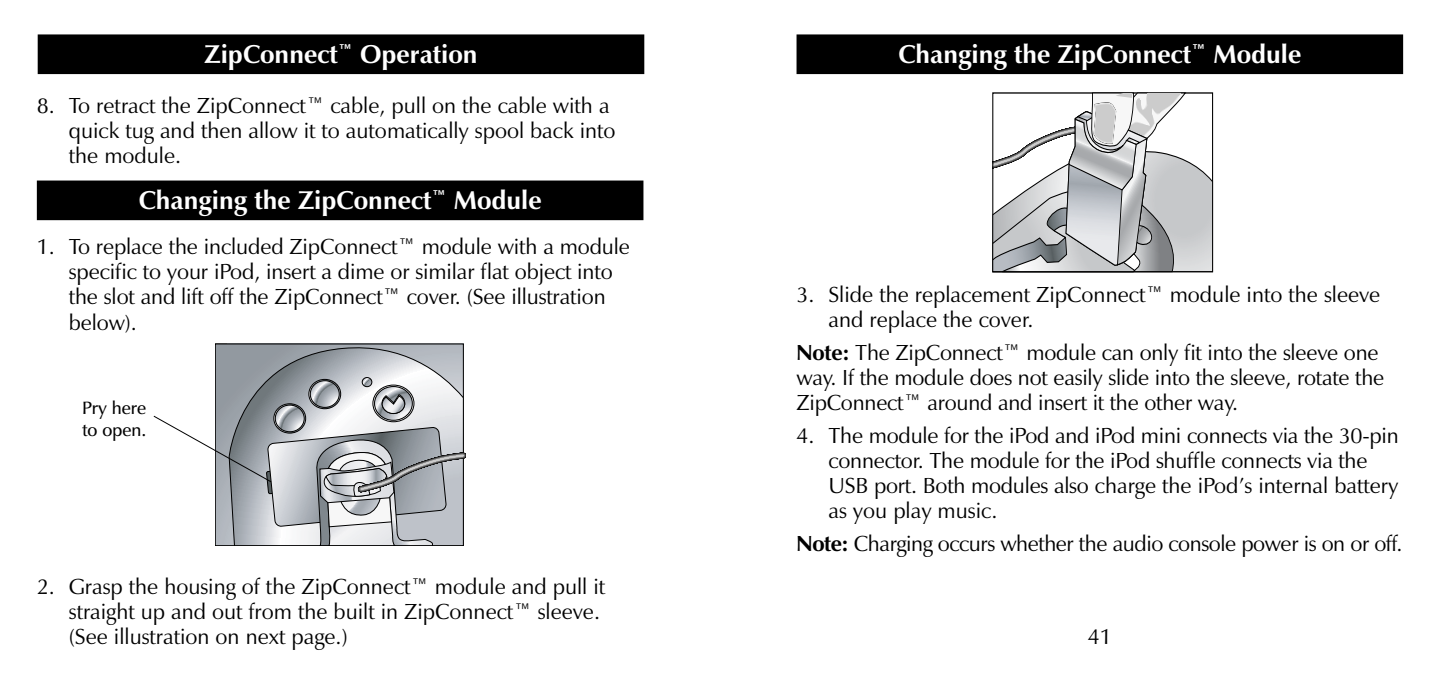
<style>
.page{position:relative;width:1440px;height:681px;background:#fff}
.page>*{position:absolute;margin:0;border:0;box-sizing:border-box;transform-origin:0 0}
.t1{font:700 26px "Zapf Humanist 601 BT";color:#fff}
.t2{font:22px/25px "Zapf Humanist 601 BT";letter-spacing:-.005em;color:#000}
.t3{font:600 18px/22px "Zapf Humanist 601 BT";color:#000}
.s1{font-weight:700}
</style>
<div class="page">
<svg style="left:992px;top:92px;width:221px;height:180px"></svg>
<div style="left:797px;top:34px;width:606px;height:40px;background:#000"></div>
<div style="left:37px;top:180px;width:606px;height:40px;background:#000"></div>
<svg style="left:229px;top:343px;width:235px;height:51px;background:#a8adb2"></svg>
<svg style="left:373px;top:385px;width:41px;height:36px"></svg>
<div style="left:373px;top:385px;width:41px;height:37px;border:1px solid #000;border-radius:50%"></div>
<svg style="left:309px;top:379px;width:32px;height:29px"></svg>
<div style="left:309px;top:379px;width:32px;height:29px;border:1px solid #000;border-radius:50%"></div>
<svg style="left:375px;top:386px;width:37px;height:34px"></svg>
<div style="left:374px;top:386px;width:39px;height:34px;border:1px solid #000;border-radius:50%"></div>
<svg style="left:310px;top:380px;width:29px;height:27px"></svg>
<div style="left:310px;top:380px;width:29px;height:27px;border:1px solid #000;border-radius:50%"></div>
<svg style="left:362px;top:377px;width:10px;height:9px"></svg>
<div style="left:362px;top:377px;width:10px;height:9px;border:1px solid #000;border-radius:50%"></div>
<div style="left:38px;top:34px;width:606px;height:40px;background:#000"></div>
<svg style="left:153px;top:394px;width:313px;height:151px"></svg>
<p class="t1" style="left:204px;top:38px;width:275px">ZipConnect<sup>™</sup> Operation</p>
<p class="t2" style="left:69px;top:93px;width:548px;text-indent:-32px">8. To retract the ZipConnect™ cable, pull on the cable with a quick tug and then allow it to automatically spool back into the module.</p>
<p class="t1" style="left:139px;top:184px;width:404px">Changing the ZipConnect<sup>™</sup> Module</p>
<p class="t2" style="left:69px;top:234px;width:563px;text-indent:-32px">1. To replace the included ZipConnect™ module with a module specific to your iPod, insert a dime or similar flat object into the slot and lift off the ZipConnect™ cover. (See illustration below).</p>
<p class="t3" style="left:82px;top:396px;width:66px">Pry here to open.</p>
<p class="t2" style="left:69px;top:574px;width:538px;text-indent:-32px">2. Grasp the housing of the ZipConnect™ module and pull it straight up and out from the built in ZipConnect™ sleeve. (See illustration on next page.)</p>
<p class="t1" style="left:898px;top:38px;width:404px">Changing the ZipConnect<sup>™</sup> Module</p>
<p class="t2" style="left:829px;top:281px;width:553px;text-indent:-32px">3. Slide the replacement ZipConnect™ module into the sleeve and replace the cover.</p>
<p class="t2" style="left:797px;top:340px;width:589px"><span class="s1">Note:</span> The ZipConnect™ module can only fit into the sleeve one way. If the module does not easily slide into the sleeve, rotate the<br>ZipConnect™ around and insert it the other way.</p>
<p class="t2" style="left:829px;top:423px;width:572px;text-indent:-32px">4. The module for the iPod and iPod mini connects via the 30-pin connector. The module for the iPod shuffle connects via the USB port. Both modules also charge the iPod’s internal battery as you play music.</p>
<p class="t2" style="left:797px;top:531px;width:607px"><span class="s1">Note:</span> Charging occurs whether the audio console power is on or off.</p>
<p class="t2" style="left:1088px;top:623px;width:26px">41</p>
</div>
